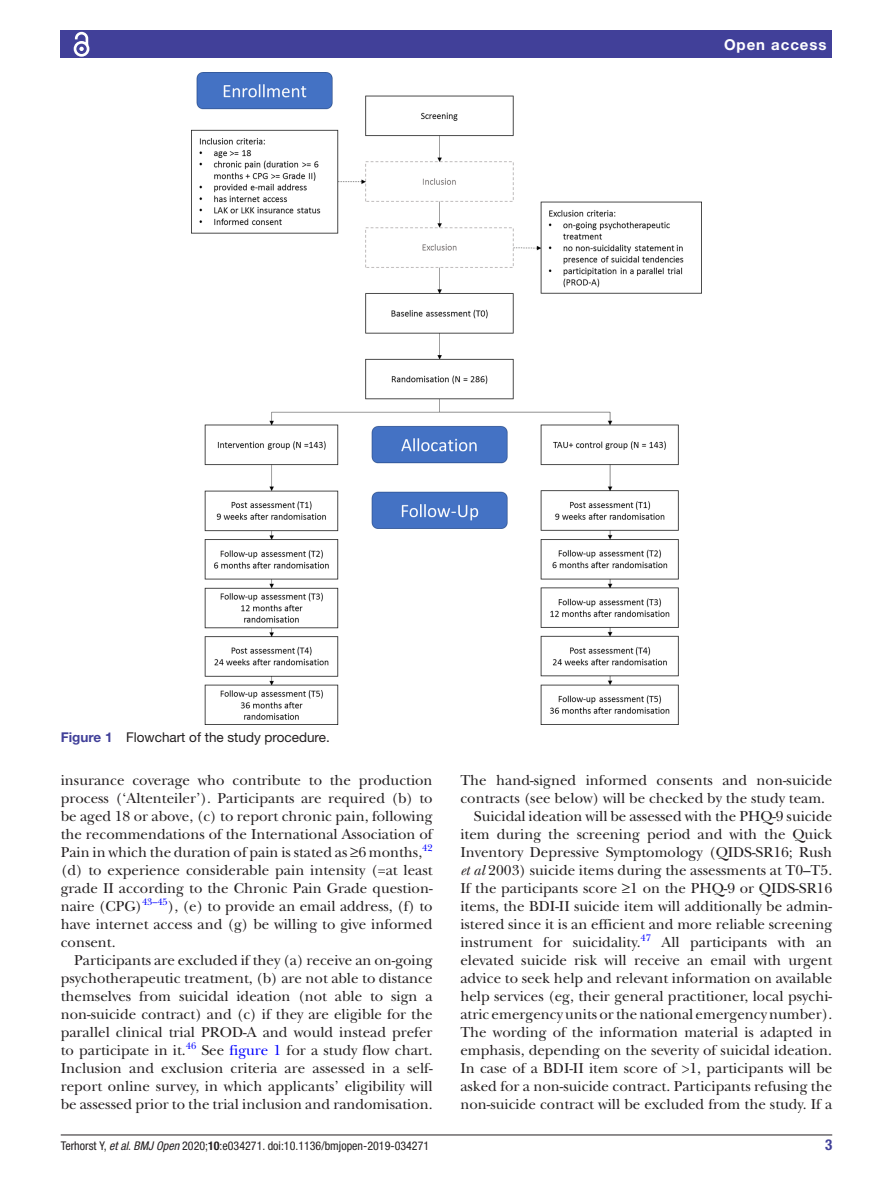
<style>
.page{position:relative;width:893px;height:1191px;background:#fff}
.page>*{position:absolute;margin:0;border:0;box-sizing:border-box;transform-origin:0 0}
.t1{font:15px/18px "New Baskerville";color:#231f20;text-align:justify}
.t2{font:700 15px "Helvetica Neue LT Std";letter-spacing:.065em;color:#fff}
.t3{font:700 condensed 15px "Helvetica Neue LT Std";color:#414099}
.t4{font:13.5px "Helvetica Neue LT Std";color:#231f20}
.t5{font:condensed 12px "Helvetica Neue LT Std";color:#231f20}
.t6{font:9.9px "New Baskerville";color:#00f}
.s1{font-weight:700;color:#414099}
.s2{color:#00f}
.s3{font-style:italic}
.s4{font-weight:700}
</style>
<div class="page">
<hr style="left:61px;top:1134px;width:771px;height:1px;background:#231f20">
<div style="left:61px;top:31px;width:771px;height:27px;background:#414099"></div>
<svg style="left:73px;top:31px;width:17px;height:26px"></svg>
<img style="left:191px;top:73px;width:511px;height:651px">
<p class="t2" style="left:724px;top:35px;width:104px">Open access</p>
<p class="t4" style="left:61px;top:729px;width:271px"><span class="s1">Figure 1</span> Flowchart of the study procedure.</p>
<p class="t1" style="left:61px;top:771px;width:373px">insurance coverage who contribute to the production process (‘Altenteiler’). Participants are required (b) to be aged 18 or above, (c) to report chronic pain, following the recommendations of the International Association of Pain in which the duration of pain is stated as ≥6 months,</p>
<p class="t6" style="left:422px;top:841px;width:12px">42</p>
<p class="t1" style="left:61px;top:861px;width:373px">(d) to experience considerable pain intensity (=at least grade II according to the Chronic Pain Grade question&shy;naire (CPG)</p>
<p class="t6" style="left:142px;top:895px;width:27px">43–45</p>
<p class="t1" style="left:61px;top:897px;width:373px;text-indent:107px">), (e) to provide an email address, (f) to have internet access and (g) be willing to give informed consent.</p>
<p class="t1" style="left:61px;top:951px;width:373px;text-indent:13px">Participants are excluded if they (a) receive an on-going psychotherapeutic treatment, (b) are not able to distance themselves from suicidal ideation (not able to sign a non-suicide contract) and (c) if they are eligible for the parallel clinical trial PROD-A and would instead prefer to participate in it.<sup>46</sup> See <span class="s2">figure 1</span> for a study flow chart.<br>Inclusion and exclusion criteria are assessed in a self&shy;report online survey, in which applicants’ eligibility will be assessed prior to the trial inclusion and randomisation.</p>
<p class="t1" style="left:460px;top:771px;width:373px">The hand-signed informed consents and non-suicide</p>
<p class="t1" style="left:460px;top:789px;width:366px">contracts (see below) will be checked by the study team.</p>
<p class="t1" style="left:474px;top:807px;width:360px">Suicidal ideation will be assessed with the PHQ-9 suicide</p>
<p class="t1" style="left:460px;top:825px;width:373px">item during the screening period and with the Quick</p>
<p class="t1" style="left:460px;top:843px;width:373px">Inventory Depressive Symptomology (QIDS-SR16; Rush</p>
<p class="t1" style="left:460px;top:861px;width:373px"><span class="s3">et al</span> 2003) suicide items during the assessments at T0–T5.</p>
<p class="t1" style="left:460px;top:879px;width:373px">If the participants score ≥1 on the PHQ-9 or QIDS-SR16</p>
<p class="t1" style="left:460px;top:897px;width:373px">items, the BDI-II suicide item will additionally be admin-</p>
<p class="t1" style="left:460px;top:915px;width:373px">istered since it is an efficient and more reliable screening</p>
<p class="t1" style="left:460px;top:933px;width:192px">instrument for suicidality.<sup>47</sup></p>
<p class="t1" style="left:460px;top:933px;width:373px;text-indent:201px">All participants with an elevated suicide risk will receive an email with urgent advice to seek help and relevant information on available help services (eg, their general practitioner, local psychi&shy;atric emergency units or the national emergency number).<br>The wording of the information material is adapted in emphasis, depending on the severity of suicidal ideation.<br>In case of a BDI-II item score of &gt;1, participants will be asked for a non-suicide contract. Participants refusing the non-suicide contract will be excluded from the study. If a</p>
<p class="t5" style="left:61px;top:1138px;width:370px">Terhorst Y, <span class="s3">et al</span>. <span class="s3">BMJ Open</span> 2020;<span class="s4">10</span>:e034271. doi:10.1136/bmjopen-2019-034271</p>
<p class="t3" style="left:825px;top:1135px;width:9px">3</p>
</div>
